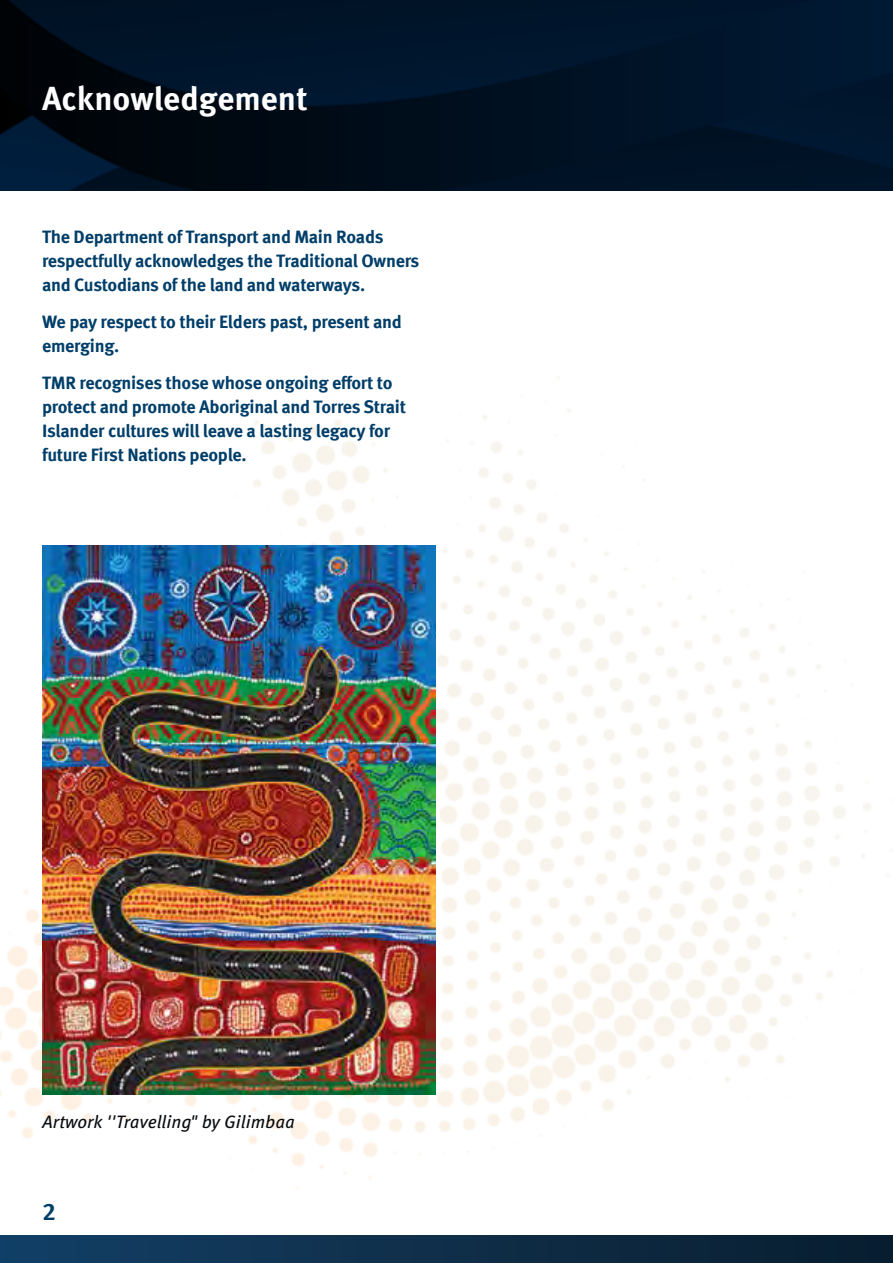
<style>
.page{position:relative;width:893px;height:1263px;background:#fff}
.page>*{position:absolute;margin:0;border:0;box-sizing:border-box;transform-origin:0 0}
.Heading_2{font:700 33px "Meta Pro";letter-spacing:-.005em;color:#fff}
.t1{font:700 24px "Meta Pro";color:#003e69}
.Body{font:700 18px/24px "Meta Pro";letter-spacing:-.015em;color:#003e69}
.Body-2{font:italic 18px "Meta Pro";color:#080c10}
</style>
<div class="page">
<img style="left:0;top:0;width:880px;height:191px">
<div style="left:880px;top:0;width:13px;height:191px;background:#001830"></div>
<img style="left:0;top:377px;width:893px;height:886px">
<img style="left:43px;top:546px;width:393px;height:548px">
<p class="Heading_2" style="left:42px;top:73px;width:267px">Acknowledgement</p>
<p class="Body" style="left:42px;top:224px;width:379px">The Department of Transport and Main Roads respectfully acknowledges the Traditional Owners and Custodians of the land and waterways.</p>
<p class="Body" style="left:42px;top:309px;width:361px">We pay respect to their Elders past, present and emerging.</p>
<p class="Body" style="left:42px;top:369px;width:365px">TMR recognises those whose ongoing effort to protect and promote Aboriginal and Torres Strait Islander cultures will leave a lasting legacy for future First Nations people.</p>
<p class="Body-2" style="left:43px;top:1108px;width:254px">Artwork ''Travelling" by Gilimbaa</p>
<h2 class="t1" style="left:43px;top:1193px;width:15px">2</h2>
</div>
